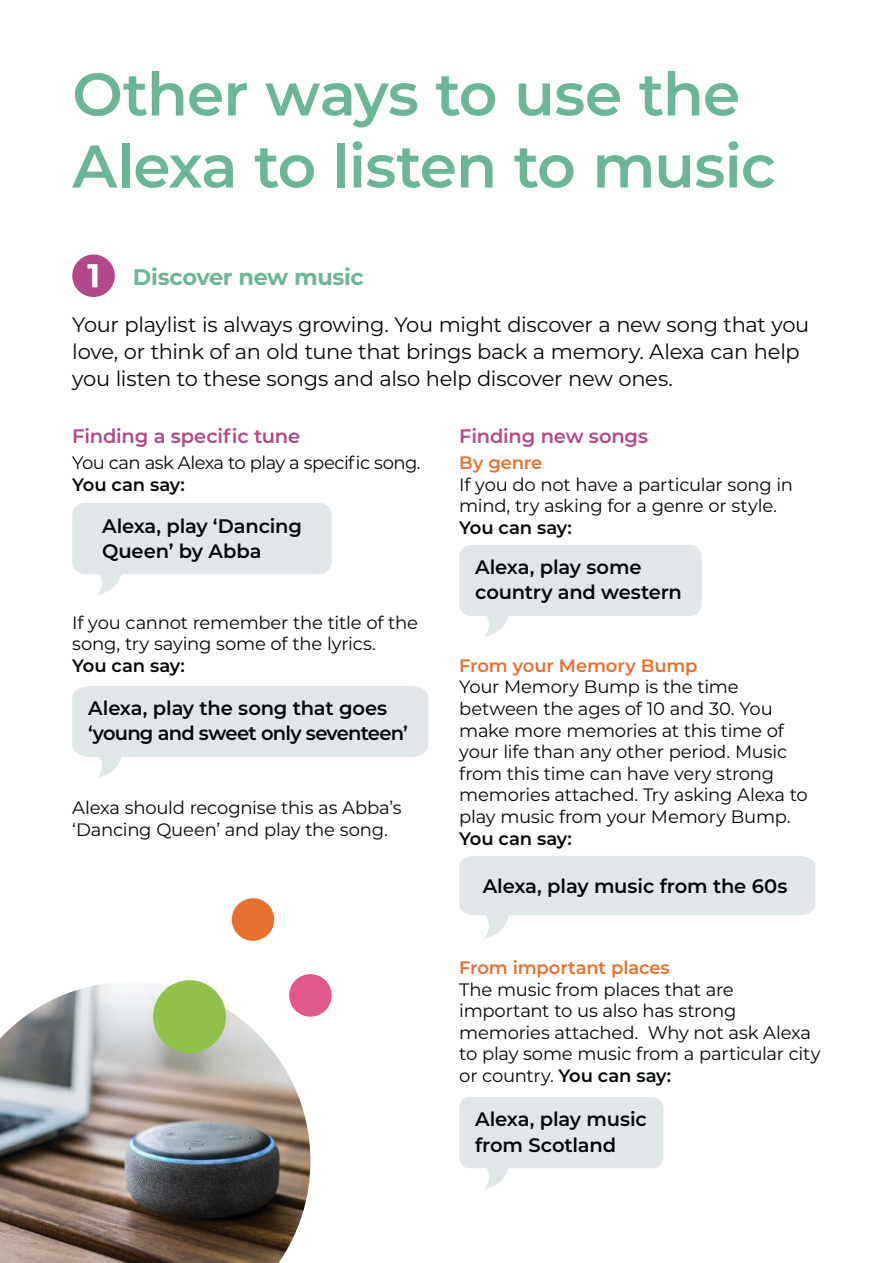
<style>
.page{position:relative;width:893px;height:1263px;background:#fff}
.page>*{position:absolute;margin:0;border:0;box-sizing:border-box;transform-origin:0 0}
.t1{font:600 60px/72px "Montserrat";letter-spacing:-.02em;color:#6cb698}
.t2{font:700 22.5px "Montserrat";letter-spacing:-.02em;color:#6cb698}
.t3{font:21px/27px "Montserrat";letter-spacing:-.015em;color:#040809}
.t4{font:600 19.5px/25.5px "Montserrat";letter-spacing:-.01em;color:#040809}
.t5{font:600 19.5px "Montserrat";letter-spacing:-.015em;color:#b44888}
.t6{font:18px/21.6px "Montserrat";letter-spacing:-.015em;color:#040809}
.t7{font:600 18px "Montserrat";letter-spacing:-.01em;color:#e8702f}
.t8{font:600 18px "Montserrat";letter-spacing:-.035em;color:#040809}
.s1{font-weight:600}
</style>
<div class="page">
<div style="left:72px;top:254px;width:43px;height:43px;background:#b44888;border-radius:50%"></div>
<svg style="left:87px;top:264px;width:10px;height:23px"></svg>
<div style="left:72px;top:503px;width:260px;height:71px;background:#e1e7e9;border-radius:12px"></div>
<svg style="left:97px;top:574px;width:25px;height:21px"></svg>
<svg style="left:72px;top:686px;width:356px;height:92px"></svg>
<div style="left:459px;top:545px;width:243px;height:71px;background:#e1e7e9;border-radius:12px"></div>
<svg style="left:484px;top:616px;width:24px;height:21px"></svg>
<svg style="left:459px;top:856px;width:356px;height:83px"></svg>
<div style="left:232px;top:898px;width:42px;height:43px;background:#e8702f;border-radius:50%"></div>
<img style="left:0;top:983px;width:310px;height:280px">
<div style="left:153px;top:980px;width:73px;height:73px;background:#91c14b;border-radius:50%"></div>
<div style="left:289px;top:974px;width:43px;height:43px;background:#e0578c;border-radius:50%"></div>
<svg style="left:459px;top:1097px;width:204px;height:92px"></svg>
<h2 class="t1" style="left:72px;top:62px;width:705px">Other ways to use the<br>Alexa to listen to music</h2>
<h3 class="t2" style="left:133px;top:266px;width:232px">Discover new music</h3>
<p class="t3" style="left:72px;top:312px;width:739px">Your playlist is always growing. You might discover a new song that you love, or think of an old tune that brings back a memory. Alexa can help you listen to these songs and also help discover new ones.</p>
<h4 class="t5" style="left:72px;top:427px;width:229px">Finding a specific tune</h4>
<p class="t6" style="left:72px;top:453px;width:350px">You can ask Alexa to play a specific song.</p>
<p class="t8" style="left:72px;top:475px;width:114px">You can say:</p>
<p class="t4" style="left:102px;top:514px;width:201px">Alexa, play ‘Dancing<br>Queen’ by Abba</p>
<h4 class="t5" style="left:459px;top:427px;width:190px">Finding new songs</h4>
<h5 class="t7" style="left:459px;top:454px;width:85px">By genre</h5>
<p class="t6" style="left:459px;top:474px;width:335px">If you do not have a particular song in mind, try asking for a genre or style.</p>
<p class="t8" style="left:459px;top:519px;width:114px">You can say:</p>
<p class="t4" style="left:475px;top:555px;width:208px">Alexa, play some country and western</p>
<p class="t6" style="left:72px;top:612px;width:347px">If you cannot remember the title of the song, try saying some of the lyrics.</p>
<p class="t8" style="left:72px;top:657px;width:114px">You can say:</p>
<p class="t4" style="left:88px;top:696px;width:321px">Alexa, play the song that goes ‘young and sweet only seventeen’</p>
<p class="t6" style="left:72px;top:798px;width:331px">Alexa should recognise this as Abba’s ‘Dancing Queen’ and play the song.</p>
<h5 class="t7" style="left:459px;top:657px;width:240px">From your Memory Bump</h5>
<p class="t6" style="left:459px;top:677px;width:350px">Your Memory Bump is the time between the ages of 10 and 30. You make more memories at this time of your life than any other period. Music from this time can have very strong memories attached. Try asking Alexa to play music from your Memory Bump.</p>
<p class="t8" style="left:459px;top:830px;width:114px">You can say:</p>
<p class="t4" style="left:483px;top:875px;width:306px">Alexa, play music from the 60s</p>
<h5 class="t7" style="left:459px;top:959px;width:212px">From important places</h5>
<p class="t6" style="left:459px;top:979px;width:363px">The music from places that are important to us also has strong memories attached. Why not ask Alexa to play some music from a particular city or country. <span class="s1">You can say:</span></p>
<p class="t4" style="left:475px;top:1108px;width:173px">Alexa, play music from Scotland</p>
</div>
